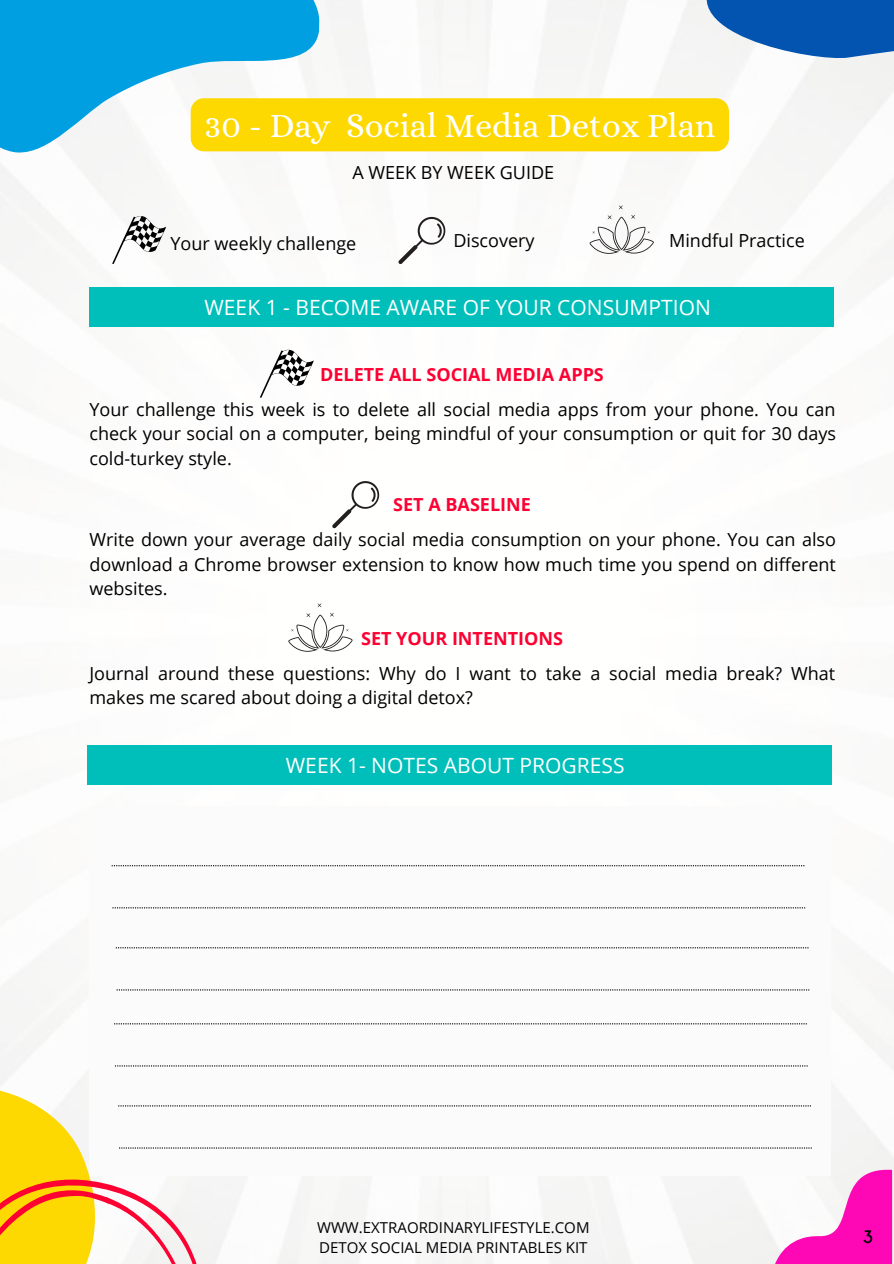
<style>
.page{position:relative;width:894px;height:1264px;background:#fff}
.page>*{position:absolute;margin:0;border:0;box-sizing:border-box;transform-origin:0 0}
.t1{font:34.2px "Alice";color:#fff}
.t2{font:21px "Open Sans";color:#fff}
.t3{font:18px/24.8px "Open Sans";color:#000;text-align:justify}
.t4{font:700 18px "Open Sans";color:#fe0032}
.t5{font:18px "Kollektif";color:#000}
.t6{font:15px "Open Sans";color:#000}
</style>
<div class="page">
<img style="left:0;top:151px;width:893px;height:1112px">
<svg style="left:0;top:0;width:326px;height:162px;fill:#009fe1"></svg>
<svg style="left:112px;top:216px;width:54px;height:48px"></svg>
<svg style="left:398px;top:217px;width:47px;height:47px"></svg>
<svg style="left:589px;top:205px;width:64px;height:49px"></svg>
<div style="left:89px;top:287px;width:745px;height:39px;background:#00bfba"></div>
<svg style="left:260px;top:349px;width:53px;height:49px"></svg>
<svg style="left:332px;top:481px;width:47px;height:47px"></svg>
<svg style="left:288px;top:603px;width:64px;height:48px"></svg>
<div style="left:87px;top:745px;width:744px;height:39px;background:#00bfba"></div>
<div style="left:89px;top:805px;width:741px;height:370px;background:#fcfbfb"></div>
<svg style="left:191px;top:0;width:702px;height:151px"></svg>
<svg style="left:112px;top:865px;width:692px;height:1px"></svg>
<svg style="left:112px;top:907px;width:693px;height:1px"></svg>
<svg style="left:116px;top:947px;width:692px;height:1px"></svg>
<svg style="left:116px;top:989px;width:693px;height:1px"></svg>
<svg style="left:114px;top:1023px;width:692px;height:1px"></svg>
<svg style="left:115px;top:1065px;width:692px;height:1px"></svg>
<svg style="left:0;top:1085px;width:891px;height:178px"></svg>
<p class="t1" style="left:204px;top:105px;width:512px">30 - Day Social Media Detox Plan</p>
<p class="t3" style="left:352px;top:160px;width:203px">A WEEK BY WEEK GUIDE</p>
<p class="t3" style="left:170px;top:230px;width:187px">Your weekly challenge</p>
<p class="t3" style="left:453px;top:227px;width:83px">Discovery</p>
<p class="t3" style="left:669px;top:227px;width:137px">Mindful Practice</p>
<p class="t2" style="left:204px;top:292px;width:508px">WEEK 1 - BECOME AWARE OF YOUR CONSUMPTION</p>
<p class="t4" style="left:320px;top:361px;width:285px">DELETE ALL SOCIAL MEDIA APPS</p>
<p class="t3" style="left:89px;top:396px;width:748px">Your challenge this week is to delete all social media apps from your phone. You can check your social on a computer, being mindful of your consumption or quit for 30 days cold-turkey style.</p>
<p class="t4" style="left:393px;top:491px;width:139px">SET A BASELINE</p>
<p class="t3" style="left:89px;top:526px;width:748px">Write down your average daily social media consumption on your phone. You can also download a Chrome browser extension to know how much time you spend on different websites.</p>
<p class="t4" style="left:361px;top:625px;width:203px">SET YOUR INTENTIONS</p>
<p class="t3" style="left:89px;top:660px;width:747px">Journal around these questions: Why do I want to take a social media break? What makes me scared about doing a digital detox?</p>
<p class="t2" style="left:286px;top:750px;width:340px">WEEK 1- NOTES ABOUT PROGRESS</p>
<p class="t6" style="left:317px;top:1216px;width:274px">WWW.EXTRAORDINARYLIFESTYLE.COM</p>
<p class="t6" style="left:319px;top:1236px;width:270px">DETOX SOCIAL MEDIA PRINTABLES KIT</p>
<p class="t5" style="left:862px;top:1228px;width:11px">3</p>
</div>
